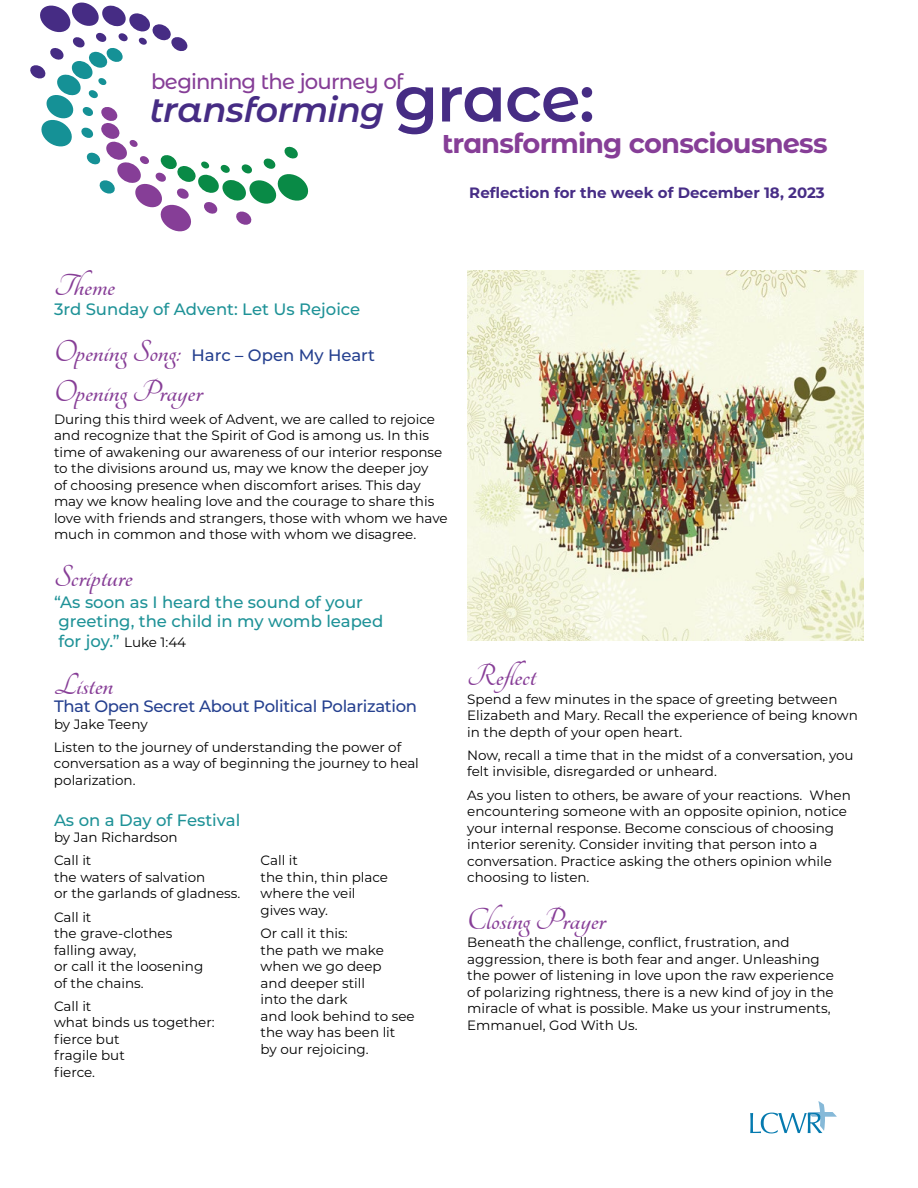
<style>
.page{position:relative;width:918px;height:1188px;background:#fff}
.page>*{position:absolute;margin:0;border:0;box-sizing:border-box;transform-origin:0 0}
.t1{font:italic 600 34.8px "Montserrat Alternates";letter-spacing:-.01em;color:#462c84}
.t2{font:700 33px "Tangerine";color:#873e97}
.t3{font:700 27.45px "Montserrat Alternates";letter-spacing:-.03em;color:#863e97}
.t4{font:500 21.15px "Montserrat Alternates";letter-spacing:-.045em;color:#863e97}
.t5{font:500 16.5px/19.8px "Montserrat";color:#1e9297}
.t6{font:500 16.5px "Montserrat";letter-spacing:-.02em;color:#25408f}
.t7{font:500 16.5px "Montserrat";color:#25408f}
.t8{font:700 15px "Montserrat";color:#472d86}
.t9{font:13.5px/16.5px "Montserrat";color:#000}
.s1{font-style:normal;font-size:63.9px}
.s2{font-family:"Tangerine";font-weight:700;font-size:33px;color:#873e97}
.s3{font-weight:400;font-size:13.5px;color:#000}
</style>
<div class="page">
<svg style="left:30px;top:2px;width:279px;height:230px"></svg>
<svg style="left:750px;top:1101px;width:87px;height:32px"></svg>
<img style="left:467px;top:270px;width:397px;height:370px">
<h3 class="t4" style="left:151px;top:67px;width:254px">beginning the journey of</h3>
<h1 class="t1" style="left:150px;top:84px;width:446px">transforming <span class="s1">grace:</span></h1>
<h3 class="t3" style="left:442px;top:123px;width:387px">transforming consciousness</h3>
<p class="t8" style="left:469px;top:182px;width:357px">Reflection for the week of December 18, 2023</p>
<h2 class="t2" style="left:54px;top:270px;width:63px">Theme</h2>
<p class="t5" style="left:54px;top:298px;width:308px">3rd Sunday of Advent: Let Us Rejoice</p>
<p class="t7" style="left:54px;top:344px;width:323px"><span class="s2">Opening Song:</span> Harc – Open My Heart</p>
<h2 class="t2" style="left:54px;top:375px;width:150px">Opening Prayer</h2>
<p class="t9" style="left:54px;top:410px;width:395px">During this third week of Advent, we are called to rejoice and recognize that the Spirit of God is among us. In this time of awakening our awareness of our interior response to the divisions around us, may we know the deeper joy<br>of choosing presence when discomfort arises. This day may we know healing love and the courage to share this love with friends and strangers, those with whom we have much in common and those with whom we disagree.</p>
<h2 class="t2" style="left:54px;top:560px;width:80px">Scripture</h2>
<p class="t5" style="left:54px;top:591px;width:331px">“As soon as I heard the sound of your greeting, the child in my womb leaped for joy.” <span class="s3">Luke 1:44</span></p>
<h2 class="t2" style="left:54px;top:668px;width:61px">Listen</h2>
<p class="t6" style="left:54px;top:695px;width:365px">That Open Secret About Political Polarization</p>
<p class="t9" style="left:54px;top:712px;width:349px;line-height:23.2px">by Jake Teeny<br>Listen to the journey of understanding the power of</p>
<p class="t9" style="left:54px;top:755px;width:366px">conversation as a way of beginning the journey to heal polarization.</p>
<p class="t5" style="left:54px;top:810px;width:188px">As on a Day of Festival</p>
<p class="t9" style="left:54px;top:825px;width:125px;line-height:23.2px">by Jan Richardson<br>Call it</p>
<p class="t9" style="left:54px;top:868px;width:188px">the waters of salvation<br>or the garlands of gladness.</p>
<p class="t9" style="left:54px;top:908px;width:151px">Call it<br>the grave-clothes falling away,<br>or call it the loosening of the chains.</p>
<p class="t9" style="left:54px;top:997px;width:162px">Call it<br>what binds us together: fierce but<br>fragile but<br>fierce.</p>
<p class="t9" style="left:261px;top:852px;width:129px">Call it<br>the thin, thin place where the veil gives way.</p>
<p class="t9" style="left:261px;top:925px;width:156px">Or call it this:<br>the path we make when we go deep<br>and deeper still<br>into the dark<br>and look behind to see the way has been lit by our rejoicing.</p>
<h2 class="t2" style="left:467px;top:660px;width:70px">Reflect</h2>
<p class="t9" style="left:467px;top:690px;width:392px">Spend a few minutes in the space of greeting between<br>Elizabeth and Mary. Recall the experience of being known in the depth of your open heart.</p>
<p class="t9" style="left:467px;top:746px;width:388px">Now, recall a time that in the midst of a conversation, you felt invisible, disregarded or unheard.</p>
<p class="t9" style="left:467px;top:786px;width:385px">As you listen to others, be aware of your reactions. When encountering someone with an opposite opinion, notice your internal response. Become conscious of choosing interior serenity. Consider inviting that person into a conversation. Practice asking the others opinion while choosing to listen.</p>
<h2 class="t2" style="left:467px;top:903px;width:140px">Closing Prayer</h2>
<p class="t9" style="left:467px;top:934px;width:368px">Beneath the challenge, conflict, frustration, and aggression, there is both fear and anger. Unleashing the power of listening in love upon the raw experience of polarizing rightness, there is a new kind of joy in the miracle of what is possible. Make us your instruments, Emmanuel, God With Us.</p>
</div>
